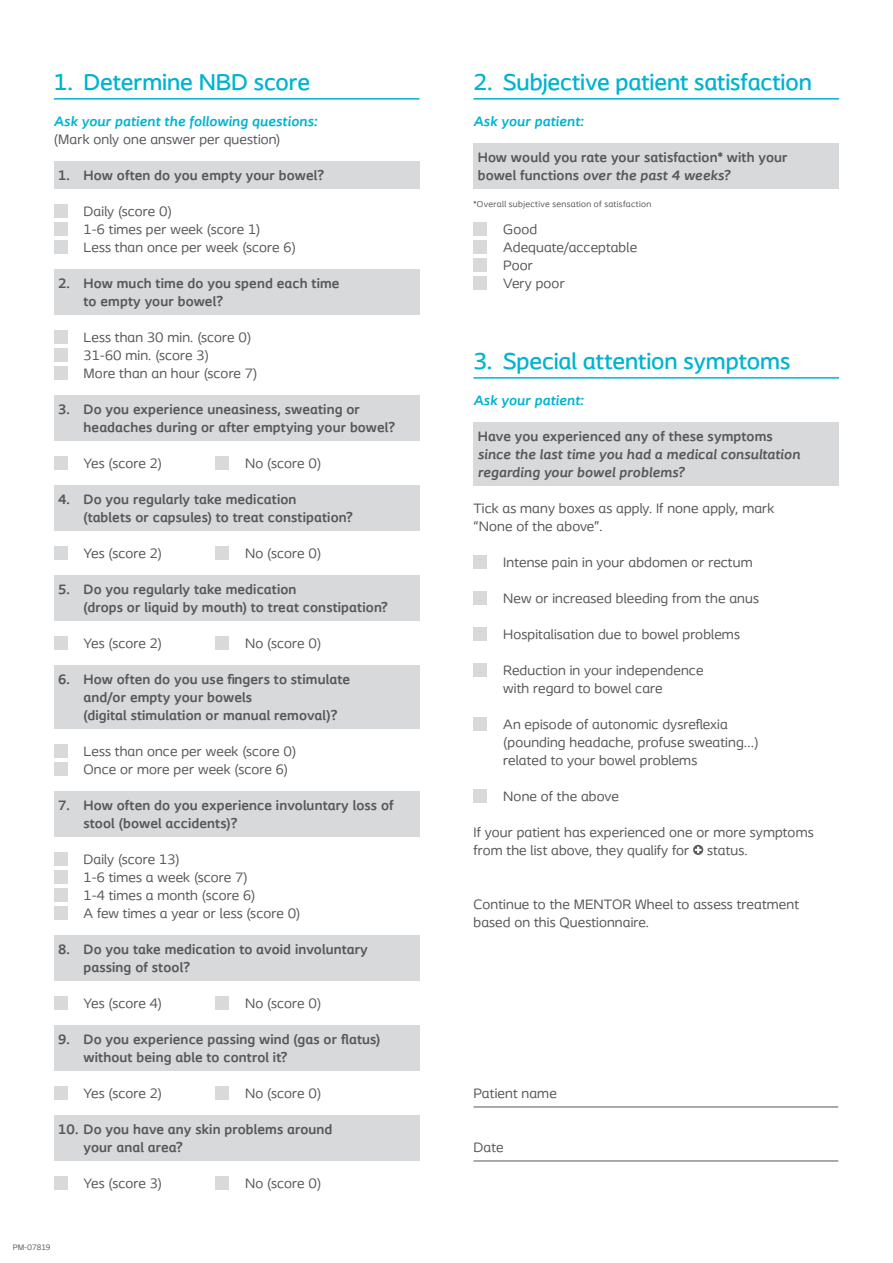
<style>
.page{position:relative;width:893px;height:1263px;background:#fff}
.page>*{position:absolute;margin:0;border:0;box-sizing:border-box;transform-origin:0 0}
.t1{font:500 24px "Coloplast";letter-spacing:-.005em;color:#00b3d0}
.t2{font:14.25px/18px "Coloplast";letter-spacing:.01em;color:#57585a}
.t3{font:700 14.25px/18px "Coloplast";letter-spacing:.01em;color:#57585a}
.t4{font:italic 700 14.25px/18px "Coloplast";letter-spacing:.01em;color:#57585a}
.t5{font:italic 700 14.25px "Coloplast";letter-spacing:.01em;color:#00b3d0}
.t6{font:9px "Coloplast";letter-spacing:.04em;color:#57585a}
.t7{font:8.25px "Coloplast";color:#57585a}
.s1{font-style:italic}
</style>
<div class="page">
<div style="left:54px;top:162px;width:365px;height:27px;background:#d8d9db"></div>
<div style="left:54px;top:270px;width:365px;height:45px;background:#d8d9db"></div>
<div style="left:473px;top:144px;width:366px;height:45px;background:#d8d9db"></div>
<div style="left:54px;top:396px;width:365px;height:45px;background:#d8d9db"></div>
<div style="left:54px;top:486px;width:365px;height:45px;background:#d8d9db"></div>
<div style="left:54px;top:576px;width:365px;height:45px;background:#d8d9db"></div>
<div style="left:54px;top:792px;width:365px;height:45px;background:#d8d9db"></div>
<div style="left:54px;top:936px;width:365px;height:45px;background:#d8d9db"></div>
<div style="left:54px;top:1026px;width:365px;height:45px;background:#d8d9db"></div>
<div style="left:54px;top:1116px;width:365px;height:45px;background:#d8d9db"></div>
<div style="left:54px;top:666px;width:365px;height:63px;background:#d8d9db"></div>
<div style="left:473px;top:423px;width:366px;height:63px;background:#d8d9db"></div>
<div style="left:54px;top:205px;width:13px;height:13px;background:#d8d9db"></div>
<div style="left:54px;top:223px;width:13px;height:13px;background:#d8d9db"></div>
<div style="left:54px;top:241px;width:13px;height:13px;background:#d8d9db"></div>
<div style="left:54px;top:331px;width:13px;height:13px;background:#d8d9db"></div>
<div style="left:54px;top:349px;width:13px;height:13px;background:#d8d9db"></div>
<div style="left:54px;top:367px;width:13px;height:13px;background:#d8d9db"></div>
<div style="left:54px;top:457px;width:13px;height:13px;background:#d8d9db"></div>
<div style="left:215px;top:457px;width:14px;height:13px;background:#d8d9db"></div>
<div style="left:54px;top:547px;width:13px;height:13px;background:#d8d9db"></div>
<div style="left:215px;top:547px;width:14px;height:13px;background:#d8d9db"></div>
<div style="left:54px;top:637px;width:13px;height:13px;background:#d8d9db"></div>
<div style="left:215px;top:637px;width:14px;height:13px;background:#d8d9db"></div>
<div style="left:54px;top:745px;width:13px;height:13px;background:#d8d9db"></div>
<div style="left:54px;top:763px;width:13px;height:13px;background:#d8d9db"></div>
<div style="left:54px;top:853px;width:13px;height:13px;background:#d8d9db"></div>
<div style="left:54px;top:871px;width:13px;height:13px;background:#d8d9db"></div>
<div style="left:54px;top:889px;width:13px;height:13px;background:#d8d9db"></div>
<div style="left:54px;top:907px;width:13px;height:13px;background:#d8d9db"></div>
<div style="left:54px;top:997px;width:13px;height:13px;background:#d8d9db"></div>
<div style="left:215px;top:997px;width:14px;height:13px;background:#d8d9db"></div>
<div style="left:54px;top:1087px;width:13px;height:13px;background:#d8d9db"></div>
<div style="left:215px;top:1087px;width:14px;height:13px;background:#d8d9db"></div>
<div style="left:215px;top:1177px;width:14px;height:13px;background:#d8d9db"></div>
<div style="left:54px;top:1177px;width:13px;height:13px;background:#d8d9db"></div>
<hr style="left:473px;top:1106px;width:365px;height:1px;background:#57585a">
<hr style="left:473px;top:1160px;width:365px;height:1px;background:#57585a">
<svg style="left:693px;top:845px;width:10px;height:10px"></svg>
<svg style="left:695px;top:846px;width:6px;height:7px"></svg>
<hr style="left:54px;top:98px;width:365px;height:2px;background:#00b3d0">
<hr style="left:473px;top:98px;width:366px;height:2px;background:#00b3d0">
<div style="left:473px;top:556px;width:14px;height:13px;background:#d8d9db"></div>
<div style="left:473px;top:592px;width:14px;height:13px;background:#d8d9db"></div>
<div style="left:473px;top:628px;width:14px;height:13px;background:#d8d9db"></div>
<div style="left:473px;top:664px;width:14px;height:13px;background:#d8d9db"></div>
<div style="left:473px;top:718px;width:14px;height:13px;background:#d8d9db"></div>
<div style="left:473px;top:790px;width:14px;height:13px;background:#d8d9db"></div>
<div style="left:473px;top:259px;width:14px;height:13px;background:#d8d9db"></div>
<div style="left:473px;top:241px;width:14px;height:13px;background:#d8d9db"></div>
<div style="left:473px;top:277px;width:14px;height:13px;background:#d8d9db"></div>
<div style="left:473px;top:223px;width:14px;height:13px;background:#d8d9db"></div>
<hr style="left:473px;top:377px;width:366px;height:2px;background:#00b3d0">
<h1 class="t1" style="left:54px;top:68px;width:258px">1. Determine NBD score</h1>
<p class="t5" style="left:54px;top:113px;width:265px">Ask your patient the following questions:</p>
<p class="t2" style="left:54px;top:130px;width:228px">(Mark only one answer per question)</p>
<p class="t3" style="left:58px;top:166px;width:268px">1. How often do you empty your bowel?</p>
<p class="t2" style="left:84px;top:202px;width:214px">Daily (score 0)<br>1-6 times per week (score 1)<br>Less than once per week (score 6)</p>
<p class="t3" style="left:84px;top:274px;width:257px;text-indent:-26px">2. How much time do you spend each time to empty your bowel?</p>
<p class="t2" style="left:84px;top:328px;width:175px">Less than 30 min. (score 0)<br>31-60 min. (score 3)<br>More than an hour (score 7)</p>
<p class="t3" style="left:84px;top:400px;width:313px;text-indent:-26px">3. Do you experience uneasiness, sweating or headaches during or after emptying your bowel?</p>
<p class="t2" style="left:84px;top:454px;width:80px">Yes (score 2)</p>
<p class="t2" style="left:245px;top:454px;width:78px">No (score 0)</p>
<p class="t3" style="left:84px;top:490px;width:271px;text-indent:-26px">4. Do you regularly take medication<br>(tablets or capsules) to treat constipation?</p>
<p class="t2" style="left:84px;top:544px;width:80px">Yes (score 2)</p>
<p class="t2" style="left:245px;top:544px;width:78px">No (score 0)</p>
<p class="t3" style="left:84px;top:580px;width:306px;text-indent:-26px">5. Do you regularly take medication<br>(drops or liquid by mouth) to treat constipation?</p>
<p class="t2" style="left:84px;top:634px;width:80px">Yes (score 2)</p>
<p class="t2" style="left:245px;top:634px;width:78px">No (score 0)</p>
<p class="t3" style="left:84px;top:670px;width:268px;text-indent:-26px">6. How often do you use fingers to stimulate and/or empty your bowels<br>(digital stimulation or manual removal)?</p>
<p class="t2" style="left:84px;top:742px;width:214px">Less than once per week (score 0)<br>Once or more per week (score 6)</p>
<p class="t3" style="left:84px;top:796px;width:312px;text-indent:-26px">7. How often do you experience involuntary loss of stool (bowel accidents)?</p>
<p class="t2" style="left:84px;top:850px;width:218px">Daily (score 13)<br>1-6 times a week (score 7)<br>1-4 times a month (score 6)<br>A few times a year or less (score 0)</p>
<p class="t3" style="left:84px;top:940px;width:286px;text-indent:-26px">8. Do you take medication to avoid involuntary passing of stool?</p>
<p class="t2" style="left:84px;top:994px;width:80px">Yes (score 4)</p>
<p class="t2" style="left:245px;top:994px;width:78px">No (score 0)</p>
<p class="t3" style="left:84px;top:1030px;width:298px;text-indent:-26px">9. Do you experience passing wind (gas or flatus) without being able to control it?</p>
<p class="t2" style="left:84px;top:1084px;width:80px">Yes (score 2)</p>
<p class="t2" style="left:245px;top:1084px;width:78px">No (score 0)</p>
<p class="t3" style="left:84px;top:1120px;width:250px;text-indent:-26px">10. Do you have any skin problems around your anal area?</p>
<p class="t2" style="left:84px;top:1174px;width:80px">Yes (score 3)</p>
<p class="t2" style="left:245px;top:1174px;width:78px">No (score 0)</p>
<p class="t7" style="left:13px;top:1242px;width:39px">PM-07819</p>
<h1 class="t1" style="left:473px;top:68px;width:340px">2. Subjective patient satisfaction</h1>
<p class="t5" style="left:473px;top:113px;width:112px">Ask your patient:</p>
<p class="t3" style="left:478px;top:148px;width:311px">How would you rate your satisfaction* with your bowel functions <span class="s1">over the past 4 weeks?</span></p>
<p class="t6" style="left:473px;top:198px;width:179px">*Overall subjective sensation of satisfaction</p>
<p class="t2" style="left:503px;top:220px;width:135px">Good<br>Adequate/acceptable<br>Poor<br>Very poor</p>
<h1 class="t1" style="left:473px;top:347px;width:318px">3. Special attention symptoms</h1>
<p class="t5" style="left:473px;top:392px;width:112px">Ask your patient:</p>
<p class="t3" style="left:478px;top:427px;width:297px">Have you experienced any of these symptoms</p>
<p class="t4" style="left:478px;top:445px;width:324px">since the last time you had a medical consultation regarding your bowel problems?</p>
<p class="t2" style="left:473px;top:499px;width:302px">Tick as many boxes as apply. If none apply, mark “None of the above”.</p>
<p class="t2" style="left:503px;top:553px;width:251px">Intense pain in your abdomen or rectum</p>
<p class="t2" style="left:503px;top:589px;width:257px">New or increased bleeding from the anus</p>
<p class="t2" style="left:503px;top:625px;width:238px">Hospitalisation due to bowel problems</p>
<p class="t2" style="left:503px;top:661px;width:202px">Reduction in your independence with regard to bowel care</p>
<p class="t2" style="left:503px;top:715px;width:257px">An episode of autonomic dysreflexia (pounding headache, profuse sweating…) related to your bowel problems</p>
<p class="t2" style="left:503px;top:787px;width:117px">None of the above</p>
<p class="t2" style="left:473px;top:823px;width:342px">If your patient has experienced one or more symptoms from the list above, they qualify for</p>
<p class="t2" style="left:707px;top:841px;width:42px">status.</p>
<p class="t2" style="left:473px;top:895px;width:327px">Continue to the MENTOR Wheel to assess treatment based on this Questionnaire.</p>
<p class="t2" style="left:473px;top:1084px;width:85px">Patient name</p>
<p class="t2" style="left:473px;top:1138px;width:32px">Date</p>
</div>
